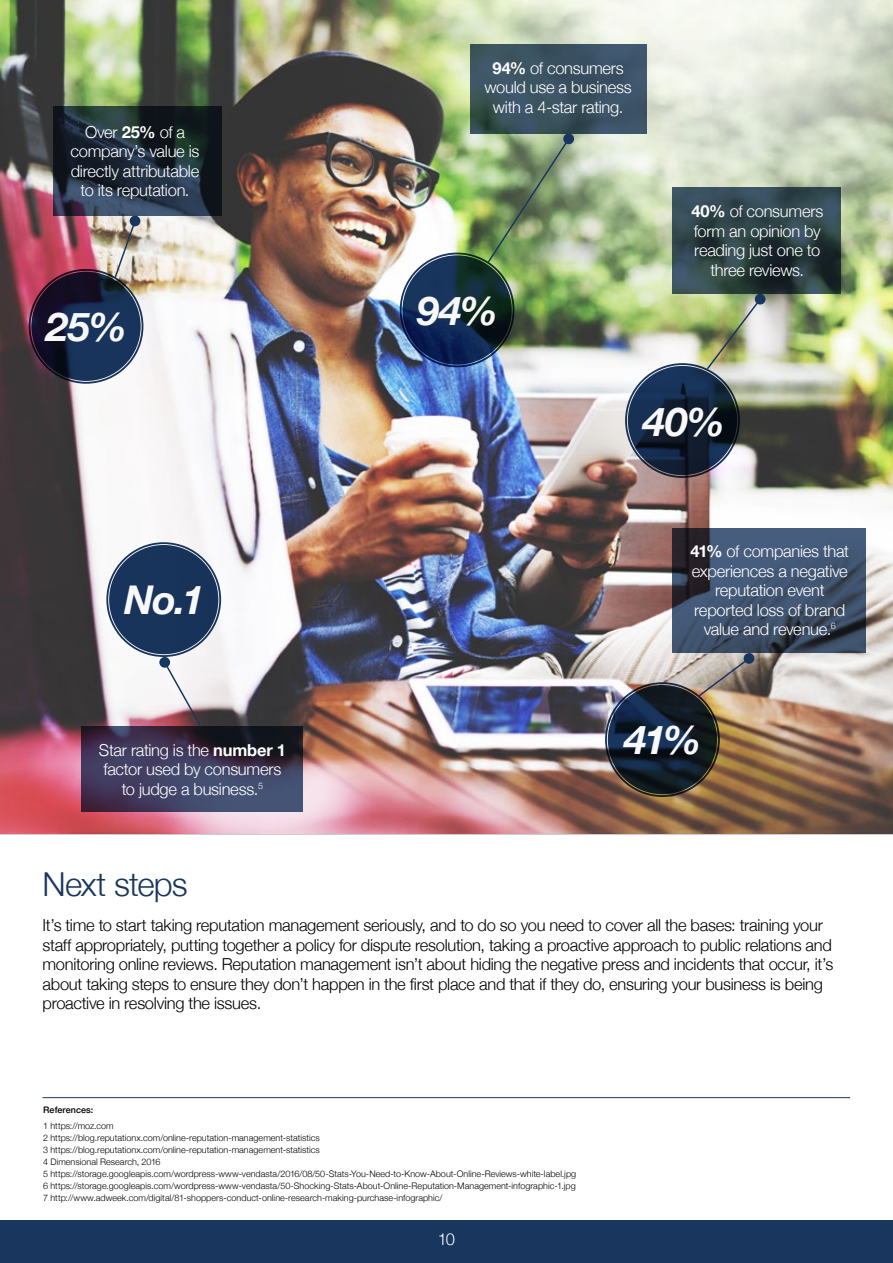
<style>
.page{position:relative;width:893px;height:1263px;background:#fff}
.page>*{position:absolute;margin:0;border:0;box-sizing:border-box;transform-origin:0 0}
.t1{font:italic 700 39.6px "Helvetica Neue";color:#f8f8f8}
.t2{font:300 33px "Helvetica Neue";letter-spacing:-.025em;color:#19365e}
.t3{font:300 16.5px/19.5px "Helvetica Neue";letter-spacing:-.015em;color:#000}
.t4{font:300 16.5px/19.5px "Helvetica Neue";letter-spacing:-.015em;color:#fff;text-align:center}
.t5{font:300 9px/12px "Helvetica Neue";letter-spacing:.005em;color:#000}
.t6{font:500 9px "Helvetica Neue";letter-spacing:.005em;color:#000}
.s1{font-weight:700}
</style>
<div class="page">
<img style="left:0;top:0;width:893px;height:834px">
<div style="left:0;top:1220px;width:893px;height:43px;background:#19365e"></div>
<svg style="left:402px;top:255px;width:110px;height:110px;background:#112a45"></svg>
<div style="left:400px;top:253px;width:114px;height:114px;border:2px solid #19365e;border-radius:50%"></div>
<div style="left:403px;top:256px;width:108px;height:108px;border:2px solid #19365e;border-radius:50%"></div>
<div style="left:755px;top:294px;width:10px;height:10px;background:#19365e;border-radius:50%"></div>
<img style="left:705px;top:297px;width:57px;height:74px">
<svg style="left:31px;top:272px;width:110px;height:109px;background:#162444"></svg>
<div style="left:29px;top:269px;width:114px;height:115px;border:2px solid #19365e;border-radius:50%"></div>
<div style="left:32px;top:273px;width:108px;height:107px;border:2px solid #19365e;border-radius:50%"></div>
<div style="left:109px;top:545px;width:109px;height:109px;background:#19365e;border-radius:50%"></div>
<div style="left:106px;top:542px;width:115px;height:115px;border:2px solid #19365e;border-radius:50%"></div>
<div style="left:110px;top:546px;width:107px;height:107px;border:2px solid #19365e;border-radius:50%"></div>
<svg style="left:608px;top:685px;width:109px;height:109px;background:#112031"></svg>
<div style="left:605px;top:682px;width:115px;height:115px;border:2px solid #19365e;border-radius:50%"></div>
<div style="left:609px;top:686px;width:107px;height:107px;border:2px solid #19365e;border-radius:50%"></div>
<svg style="left:628px;top:366px;width:109px;height:109px;background:#12233b"></svg>
<div style="left:625px;top:363px;width:115px;height:115px;border:2px solid #19365e;border-radius:50%"></div>
<div style="left:629px;top:367px;width:107px;height:107px;border:2px solid #19365e;border-radius:50%"></div>
<svg style="left:82px;top:726px;width:221px;height:86px;background:#393753"></svg>
<svg style="left:672px;top:528px;width:194px;height:125px;background:#3c4c65"></svg>
<svg style="left:470px;top:44px;width:176px;height:90px;background:#3a5260"></svg>
<svg style="left:53px;top:106px;width:168px;height:110px;background:#1f2c38"></svg>
<svg style="left:672px;top:187px;width:169px;height:107px;background:#2d4146"></svg>
<div style="left:130px;top:216px;width:10px;height:10px;background:#19365e;border-radius:50%"></div>
<svg style="left:113px;top:219px;width:24px;height:60px"></svg>
<div style="left:563px;top:134px;width:11px;height:10px;background:#19365e;border-radius:50%"></div>
<svg style="left:486px;top:137px;width:85px;height:127px;background:#819a6f"></svg>
<div style="left:744px;top:653px;width:10px;height:11px;background:#19365e;border-radius:50%"></div>
<svg style="left:696px;top:656px;width:55px;height:42px;background:#a5988d"></svg>
<div style="left:159px;top:657px;width:11px;height:11px;background:#19365e;border-radius:50%"></div>
<svg style="left:163px;top:660px;width:40px;height:68px"></svg>
<hr style="left:43px;top:1097px;width:807px;height:1px;background:#19365e">
<h3 class="t4" style="left:71px;top:121px;width:130px">Over <span class="s1">25%</span> of a company’s value is directly attributable to its reputation.</h3>
<h1 class="t1" style="left:46px;top:296px;width:82px">25%</h1>
<h1 class="t1" style="left:124px;top:569px;width:82px">No.1</h1>
<h3 class="t4" style="left:99px;top:739px;width:188px">Star rating is the <span class="s1">number 1 </span>factor used by consumers to judge a business.<sup>5</sup></h3>
<h2 class="t2" style="left:43px;top:857px;width:147px">Next steps</h2>
<h3 class="t4" style="left:484px;top:57px;width:149px"><span class="s1">94%</span> of consumers would use a business with a 4-star rating.</h3>
<h1 class="t1" style="left:417px;top:280px;width:82px">94%</h1>
<h3 class="t4" style="left:691px;top:200px;width:133px"><span class="s1">40%</span> of consumers form an opinion by reading just one to three reviews.</h3>
<h1 class="t1" style="left:643px;top:391px;width:83px">40%</h1>
<h3 class="t4" style="left:690px;top:540px;width:160px"><span class="s1">41%</span> of companies that experiences a negative reputation event reported loss of brand value and revenue.<sup>6</sup></h3>
<h1 class="t1" style="left:625px;top:709px;width:78px">41%</h1>
<p class="t3" style="left:43px;top:914px;width:792px">It’s time to start taking reputation management seriously, and to do so you need to cover all the bases: training your staff appropriately, putting together a policy for dispute resolution, taking a proactive approach to public relations and monitoring online reviews. Reputation management isn’t about hiding the negative press and incidents that occur, it’s about taking steps to ensure they don’t happen in the first place and that if they do, ensuring your business is being proactive in resolving the issues.</p>
<p class="t6" style="left:43px;top:1102px;width:52px">References:</p>
<p class="t5" style="left:43px;top:1119px;width:534px">1 https://moz.com<br>2 https://blog.reputationx.com/online-reputation-management-statistics<br>3 https://blog.reputationx.com/online-reputation-management-statistics<br>4 Dimensional Research, 2016<br>5 https://storage.googleapis.com/wordpress-www-vendasta/2016/08/50-Stats-You-Need-to-Know-About-Online-Reviews-white-label.jpg 6 https://storage.googleapis.com/wordpress-www-vendasta/50-Shocking-Stats-About-Online-Reputation-Management-infographic-1.jpg 7 http://www.adweek.com/digital/81-shoppers-conduct-online-research-making-purchase-infographic/</p>
<h3 class="t4" style="left:438px;top:1228px;width:19px">10</h3>
</div>
